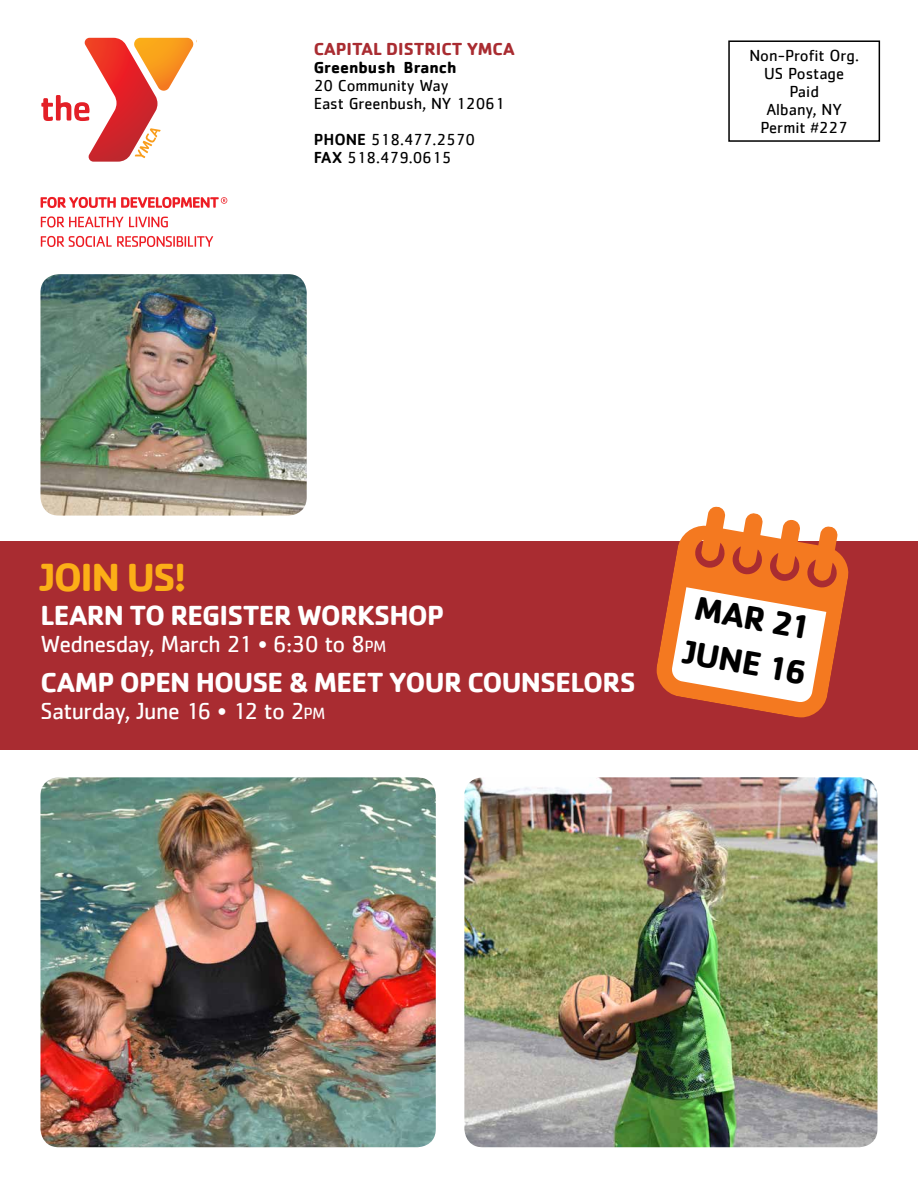
<style>
.page{position:relative;width:918px;height:1188px;background:#fff}
.page>*{position:absolute;margin:0;border:0;box-sizing:border-box;transform-origin:0 0}
.t1{font:700 40.5px "Cachet";letter-spacing:-.04em;color:#fcaf17}
.t2{font:700 34.5px/45px "Cachet";color:#000}
.t3{font:700 28.5px "Cachet";letter-spacing:-.03em;color:#fff}
.t4{font:24px "Cachet";letter-spacing:-.03em;color:#fff}
.t5{font:700 18px "Cachet";color:#a92c31}
.t6{font:16.5px/18px "Cachet";color:#000}
.t7{font:700 16.5px "Cachet";color:#000}
.s1{font-weight:500}
.s2{font-size:16.8px}
</style>
<div class="page">
<svg style="left:41px;top:38px;width:152px;height:124px"></svg>
<div style="left:0;top:541px;width:918px;height:208px;background:#a92c31"></div>
<div style="left:728px;top:40px;width:152px;height:102px;border:2px solid #000"></div>
<svg style="left:41px;top:216px;width:82px;height:12px"></svg>
<svg style="left:129px;top:217px;width:39px;height:10px"></svg>
<svg style="left:41px;top:236px;width:172px;height:11px"></svg>
<svg style="left:41px;top:197px;width:186px;height:11px"></svg>
<img style="left:464px;top:777px;width:414px;height:370px">
<img style="left:40px;top:777px;width:396px;height:370px">
<img style="left:40px;top:274px;width:267px;height:242px">
<svg style="left:656px;top:506px;width:193px;height:212px"></svg>
<p class="t5" style="left:314px;top:37px;width:202px">CAPITAL DISTRICT YMCA</p>
<p class="t7" style="left:314px;top:57px;width:144px">Greenbush Branch</p>
<p class="t6" style="left:314px;top:76px;width:192px">20 Community Way<br>East Greenbush, NY 12061</p>
<p class="t6" style="left:314px;top:130px;width:163px"><span class="s1">PHONE</span> 518.477.2570<br><span class="s1">FAX</span> 518.479.0615</p>
<p class="t6" style="left:749px;top:46px;width:111px;text-align:center">Non-Profit Org.<br>US Postage<br>Paid<br>Albany, NY<br>Permit #227</p>
<h1 class="t1" style="left:40px;top:551px;width:148px">JOIN US!</h1>
<h3 class="t3" style="left:40px;top:597px;width:405px">LEARN TO REGISTER WORKSHOP</h3>
<h3 class="t4" style="left:40px;top:630px;width:348px">Wednesday, March 21 • 6:30 to 8<span class="s2">pm</span></h3>
<h3 class="t3" style="left:40px;top:664px;width:597px">CAMP OPEN HOUSE &amp; MEET YOUR COUNSELORS</h3>
<h3 class="t4" style="left:40px;top:697px;width:287px">Saturday, June 16 • 12 to 2<span class="s2">pm</span></h3>
<h2 class="t2" style="left:696px;top:584px;width:126px;rotate:10deg">MAR 21<br>JUNE 16</h2>
</div>
